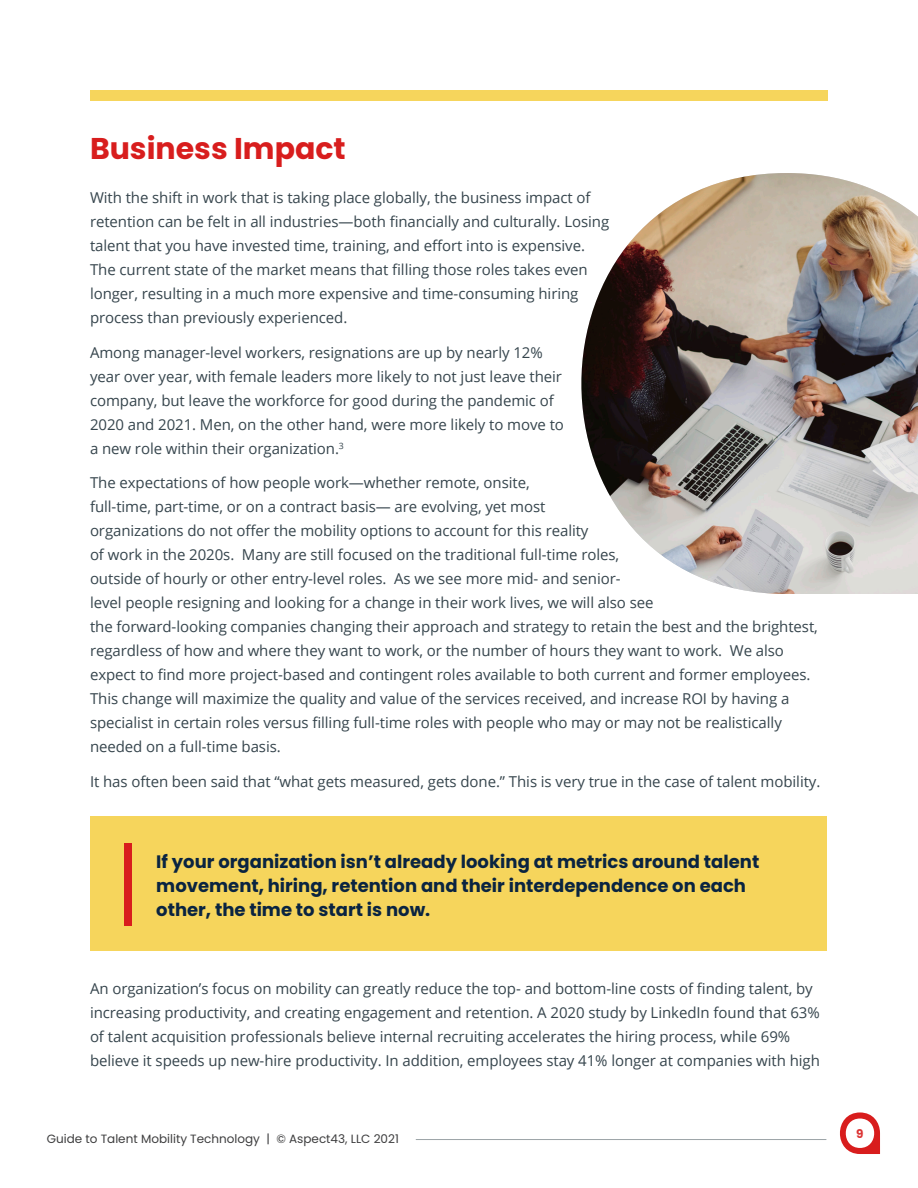
<style>
.page{position:relative;width:918px;height:1188px;background:#fff}
.page>*{position:absolute;margin:0;border:0;box-sizing:border-box;transform-origin:0 0}
.t1{font:700 30px "Poppins";color:#d81d1d}
.t2{font:700 18px/24px "Poppins";color:#0a2441}
.t3{font:15px/24px "Open Sans";letter-spacing:-.005em;color:#36454d}
.t4{font:12px "Poppins";color:#3e3e3f}
.t5{font:700 12px "Poppins";color:#dc3434}
</style>
<div class="page">
<svg style="left:840px;top:1112px;width:40px;height:42px"></svg>
<hr style="left:416px;top:1139px;width:410px;height:1px;background:#36454d">
<div style="left:90px;top:90px;width:738px;height:10px;background:#f6d55c"></div>
<img style="left:581px;top:173px;width:337px;height:421px">
<div style="left:90px;top:816px;width:736px;height:135px;background:#f6d55c"></div>
<div style="left:124px;top:843px;width:8px;height:83px;background:#d81d1d"></div>
<p class="t1" style="left:90px;top:131px;width:257px">Business Impact</p>
<p class="t3" style="left:90px;top:186px;width:521px">With the shift in work that is taking place globally, the business impact of retention can be felt in all industries—both financially and culturally. Losing talent that you have invested time, training, and effort into is expensive.<br>The current state of the market means that filling those roles takes even longer, resulting in a much more expensive and time-consuming hiring process than previously experienced.</p>
<p class="t3" style="left:90px;top:340px;width:476px">Among manager-level workers, resignations are up by nearly 12% year over year, with female leaders more likely to not just leave their company, but leave the workforce for good during the pandemic of 2020 and 2021. Men, on the other hand, were more likely to move to a new role within their organization.<sup>3</sup></p>
<p class="t3" style="left:90px;top:471px;width:729px">The expectations of how people work—whether remote, onsite,<br>full-time, part-time, or on a contract basis— are evolving, yet most<br>organizations do not offer the mobility options to account for this reality<br>of work in the 2020s. Many are still focused on the traditional full-time roles,<br>outside of hourly or other entry-level roles. As we see more mid- and senior-<br>level people resigning and looking for a change in their work lives, we will also see<br>the forward-looking companies changing their approach and strategy to retain the best and the brightest, regardless of how and where they want to work, or the number of hours they want to work. We also expect to find more project-based and contingent roles available to both current and former employees.<br>This change will maximize the quality and value of the services received, and increase ROI by having a specialist in certain roles versus filling full-time roles with people who may or may not be realistically needed on a full-time basis.</p>
<p class="t3" style="left:90px;top:769px;width:732px">It has often been said that “what gets measured, gets done.” This is very true in the case of talent mobility.</p>
<p class="t2" style="left:156px;top:850px;width:605px">If your organization isn’t already looking at metrics around talent movement, hiring, retention and their interdependence on each other, the time to start is now.</p>
<p class="t3" style="left:90px;top:976px;width:731px">An organization’s focus on mobility can greatly reduce the top- and bottom-line costs of finding talent, by increasing productivity, and creating engagement and retention. A 2020 study by LinkedIn found that 63% of talent acquisition professionals believe internal recruiting accelerates the hiring process, while 69% believe it speeds up new-hire productivity. In addition, employees stay 41% longer at companies with high</p>
<p class="t4" style="left:47px;top:1132px;width:354px">Guide to Talent Mobility Technology | © Aspect43, LLC 2021</p>
<p class="t5" style="left:856px;top:1126px;width:9px">9</p>
</div>
